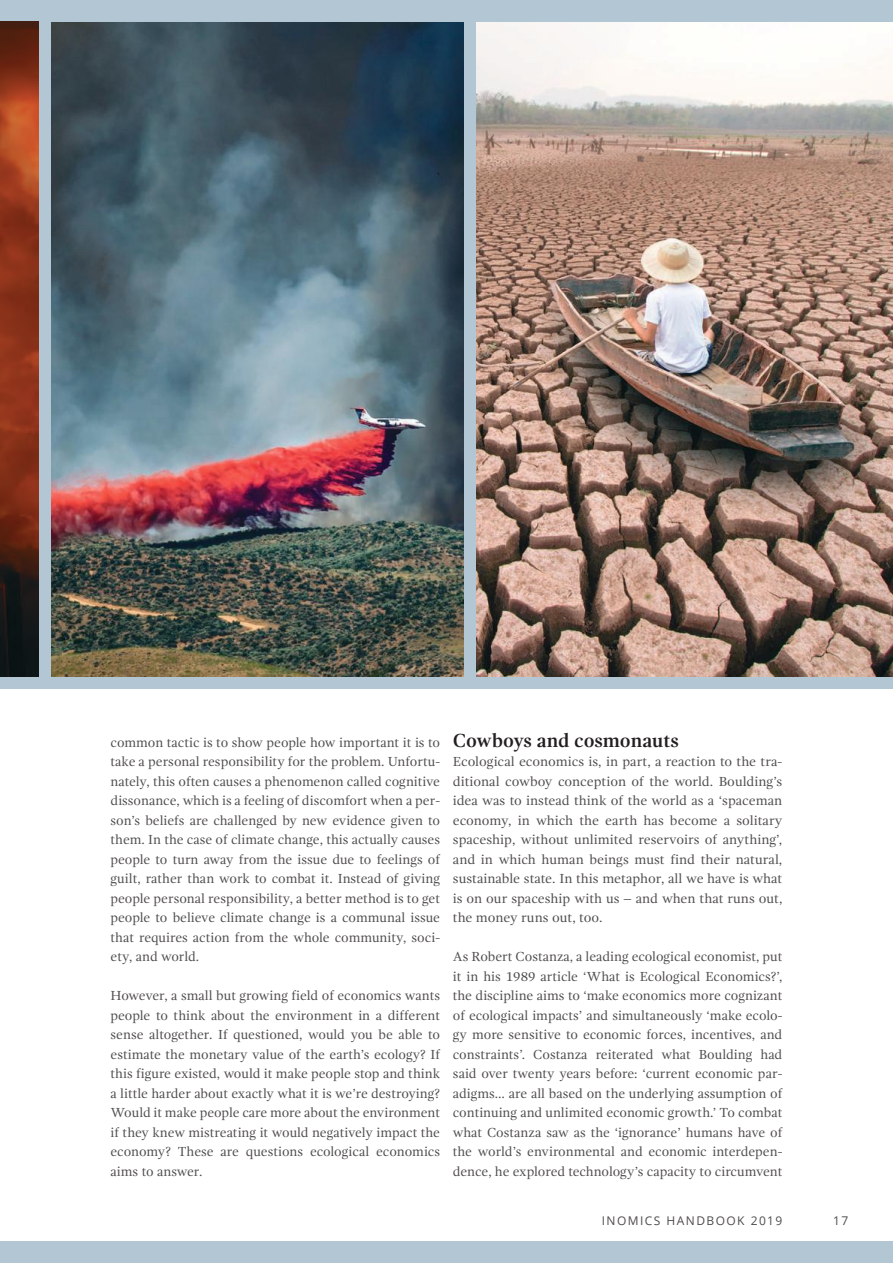
<style>
.page{position:relative;width:893px;height:1263px;background:#fff}
.page>*{position:absolute;margin:0;border:0;box-sizing:border-box;transform-origin:0 0}
.t1{font:700 19.5px "Gandhi Serif";letter-spacing:-.005em;color:#241f1f}
.t2{font:13.5px/19.5px "Gandhi Serif";color:#4e4b4c;text-align:justify}
.t3{font:12px "Open Sans";letter-spacing:.12em;color:#4e4b4c}
</style>
<div class="page">
<div style="left:0;top:0;width:893px;height:688px;background:#b2c6d3"></div>
<img style="left:476px;top:22px;width:417px;height:654px">
<img style="left:51px;top:22px;width:412px;height:654px">
<div style="left:0;top:1242px;width:893px;height:21px;background:#b2c6d3"></div>
<img style="left:0;top:21px;width:38px;height:655px">
<p class="t2" style="left:111px;top:732px;width:331px">common tactic is to show people how important it is to take a personal responsibility for the problem. Unfortu&shy;nately, this often causes a phenomenon called cognitive dissonance, which is a feeling of discomfort when a per&shy;son’s beliefs are challenged by new evidence given to them. In the case of climate change, this actually causes people to turn away from the issue due to feelings of guilt, rather than work to combat it. Instead of giving people personal responsibility, a better method is to get people to believe climate change is a communal issue that requires action from the whole community, soci&shy;ety, and world.</p>
<p class="t2" style="left:111px;top:986px;width:331px">However, a small but growing field of economics wants people to think about the environment in a different sense altogether. If questioned, would you be able to estimate the monetary value of the earth’s ecology? If this figure existed, would it make people stop and think a little harder about exactly what it is we’re destroying?<br>Would it make people care more about the environment if they knew mistreating it would negatively impact the economy? These are questions ecological economics aims to answer.</p>
<h1 class="t1" style="left:453px;top:729px;width:227px">Cowboys and cosmonauts</h1>
<p class="t2" style="left:453px;top:752px;width:331px">Ecological economics is, in part, a reaction to the tra&shy;ditional cowboy conception of the world. Boulding’s idea was to instead think of the world as a ‘spaceman economy, in which the earth has become a solitary spaceship, without unlimited reservoirs of anything’, and in which human beings must find their natural, sustainable state. In this metaphor, all we have is what is on our spaceship with us – and when that runs out, the money runs out, too.</p>
<p class="t2" style="left:453px;top:947px;width:331px">As Robert Costanza, a leading ecological economist, put it in his 1989 article ‘What is Ecological Economics?’, the discipline aims to ‘make economics more cognizant of ecological impacts’ and simultaneously ‘make ecolo&shy;gy more sensitive to economic forces, incentives, and constraints’. Costanza reiterated what Boulding had said over twenty years before: ‘current economic par&shy;adigms… are all based on the underlying assumption of continuing and unlimited economic growth.’ To combat what Costanza saw as the ‘ignorance’ humans have of the world’s environmental and economic interdepen&shy;dence, he explored technology’s capacity to circumvent</p>
<p class="t3" style="left:602px;top:1212px;width:182px">INOMICS HANDBOOK 2019</p>
<p class="t3" style="left:833px;top:1212px;width:17px">17</p>
</div>
